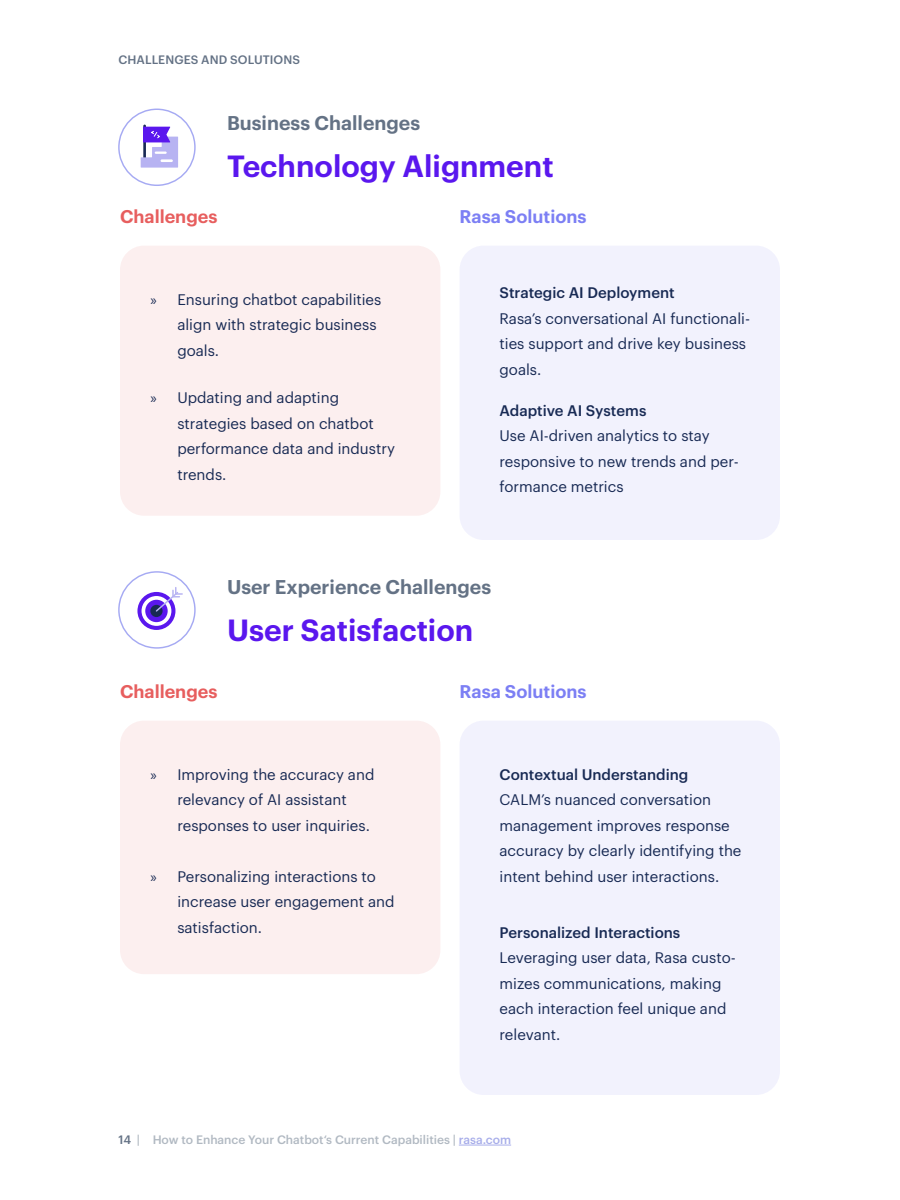
<style>
.page{position:relative;width:900px;height:1200px;background:#fff}
.page>*{position:absolute;margin:0;border:0;box-sizing:border-box;transform-origin:0 0}
.t1{font:600 30px "Graphik";color:#5a17ee}
.t2{font:600 19.5px "Graphik";color:#647285}
.t3{font:600 18px "Graphik";color:#7c7ff4}
.t4{font:600 18px "Graphik";color:#e75e5e}
.t5{font:15px/25.5px "Graphik";color:#182a54}
.t6{font:500 15px "Graphik";color:#182a54}
.t7{font:500 12px "Graphik";color:#b1b9c2}
.t8{font:500 12px "Graphik";letter-spacing:.005em;color:#647285}
.s1{font-family:"Myriad Pro"}
.s2{color:#647285}
.s3{color:#a7adea}
</style>
<div class="page">
<hr style="left:459px;top:1145px;width:52px;height:1px;background:#a7adea">
<div style="left:120px;top:246px;width:320px;height:270px;background:#fcefef;border-radius:24px"></div>
<div style="left:460px;top:246px;width:320px;height:294px;background:#f2f2fd;border-radius:24px"></div>
<div style="left:120px;top:721px;width:320px;height:253px;background:#fcefef;border-radius:24px"></div>
<div style="left:460px;top:721px;width:320px;height:374px;background:#f2f2fd;border-radius:24px"></div>
<div style="left:118px;top:109px;width:78px;height:77px;border:1px solid #a6aaf3;border-radius:50%"></div>
<hr style="left:143px;top:125px;width:3px;height:37px;background:#182a54">
<svg style="left:141px;top:127px;width:37px;height:41px"></svg>
<div style="left:118px;top:571px;width:78px;height:78px;border:1px solid #a6aaf3;border-radius:50%"></div>
<svg style="left:137px;top:592px;width:38px;height:38px"></svg>
<svg style="left:142px;top:596px;width:29px;height:30px"></svg>
<div style="left:145px;top:600px;width:23px;height:22px;background:#5a17ee;border-radius:50%"></div>
<div style="left:150px;top:605px;width:13px;height:12px;background:#182a54;border-radius:50%"></div>
<svg style="left:154px;top:588px;width:28px;height:25px"></svg>
<p class="t8" style="left:119px;top:50px;width:183px">CHALLENGES AND SOLUTIONS</p>
<h2 class="t2" style="left:227px;top:108px;width:195px">Business Challenges</h2>
<h1 class="t1" style="left:227px;top:143px;width:328px">Technology Alignment</h1>
<p class="t4" style="left:120px;top:203px;width:99px">Challenges</p>
<p class="t3" style="left:460px;top:203px;width:129px">Rasa Solutions</p>
<p class="t5" style="left:177px;top:285px;width:206px;text-indent:-27px"><span class="s1">»</span> Ensuring chatbot capabilities align with strategic business goals.</p>
<p class="t6" style="left:500px;top:281px;width:177px">Strategic AI Deployment</p>
<p class="t5" style="left:500px;top:304px;width:252px">Rasa’s conversational AI functionali&shy;ties support and drive key business goals.</p>
<p class="t5" style="left:177px;top:384px;width:219px;text-indent:-27px"><span class="s1">»</span> Updating and adapting strategies based on chatbot performance data and industry trends.</p>
<p class="t6" style="left:500px;top:399px;width:148px">Adaptive AI Systems</p>
<p class="t5" style="left:500px;top:422px;width:241px">Use AI-driven analytics to stay responsive to new trends and per&shy;formance metrics</p>
<h2 class="t2" style="left:227px;top:572px;width:266px">User Experience Challenges</h2>
<h1 class="t1" style="left:227px;top:607px;width:248px">User Satisfaction</h1>
<p class="t4" style="left:120px;top:678px;width:99px">Challenges</p>
<p class="t3" style="left:460px;top:678px;width:129px">Rasa Solutions</p>
<p class="t5" style="left:177px;top:760px;width:199px;text-indent:-27px"><span class="s1">»</span> Improving the accuracy and relevancy of AI assistant responses to user inquiries.</p>
<p class="t6" style="left:500px;top:763px;width:190px">Contextual Understanding</p>
<p class="t5" style="left:500px;top:786px;width:243px">CALM’s nuanced conversation management improves response accuracy by clearly identifying the</p>
<p class="t5" style="left:150px;top:862px;width:227px"><span class="s1">»</span> Personalizing interactions to</p>
<p class="t5" style="left:500px;top:862px;width:221px">intent behind user interactions.</p>
<p class="t5" style="left:177px;top:888px;width:219px">increase user engagement and satisfaction.</p>
<p class="t6" style="left:500px;top:921px;width:182px">Personalized Interactions</p>
<p class="t5" style="left:500px;top:944px;width:238px">Leveraging user data, Rasa custo&shy;mizes communications, making each interaction feel unique and relevant.</p>
<p class="t7" style="left:119px;top:1130px;width:394px"><span class="s2">14</span> | How to Enhance Your Chatbot‘s Current Capabilities | <span class="s3">rasa.com</span></p>
</div>
